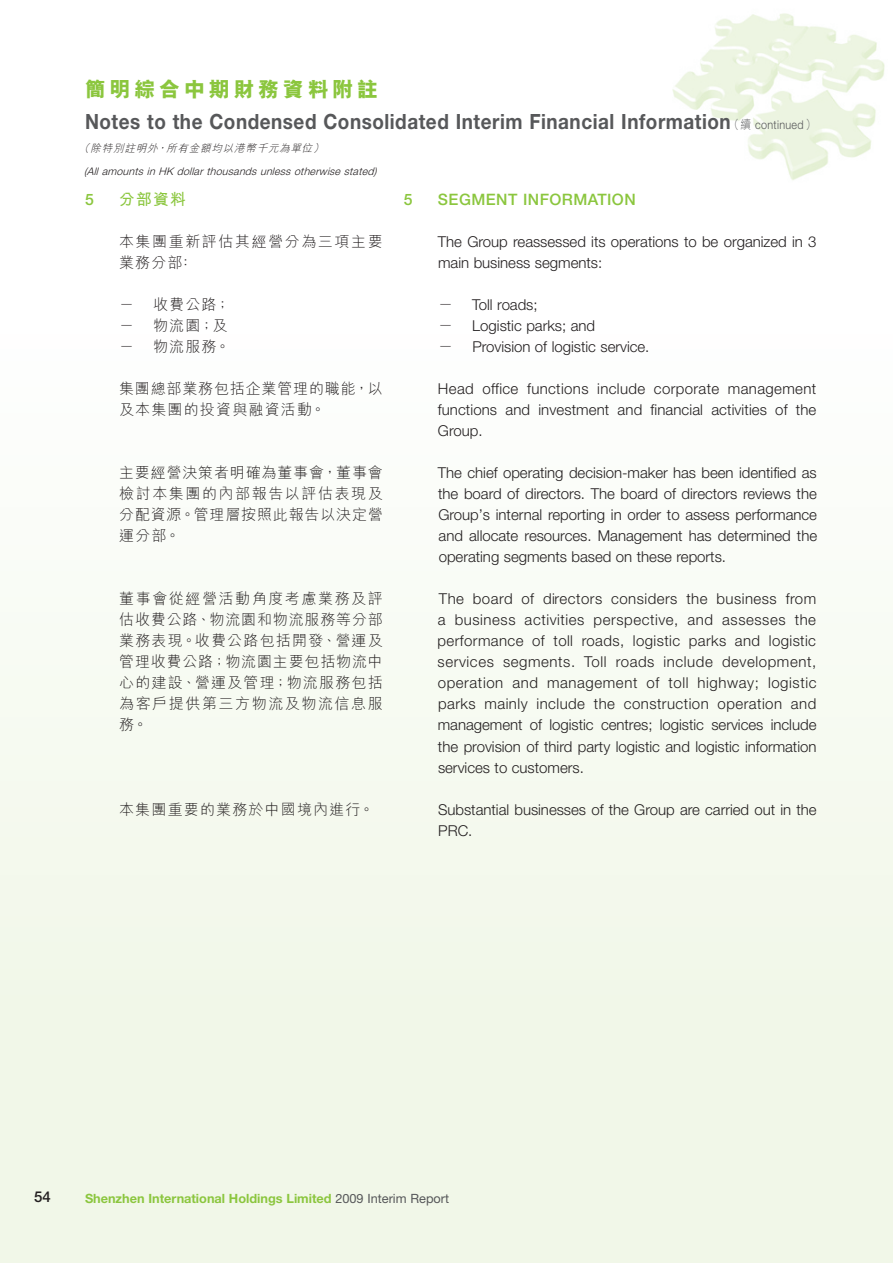
<style>
.page{position:relative;width:893px;height:1263px;background:#fff}
.page>*{position:absolute;margin:0;border:0;box-sizing:border-box;transform-origin:0 0}
.t1{font:700 21px "Helvetica Neue LT Std";letter-spacing:.03em;color:#57585a;scale:.9 1}
.t2{font:800 21px "M Hei HK";letter-spacing:.18em;color:#8bc63e}
.t3{font:500 15.75px "Helvetica Neue LT Std";letter-spacing:.03em;color:#8bc63e}
.t4{font:700 15.75px "M Hei HK";color:#8bc63e}
.t5{font:300 15px/21px "Helvetica Neue LT Std";color:#231f20;text-align:justify}
.t6{font:300 15px/21px "M Hei HK";letter-spacing:.08em;color:#231f20;text-align:justify}
.t7{font:300 15px/21px "M Hei HK";letter-spacing:.055em;color:#231f20}
.t8{font:300 15px/21px "M Hei HK";letter-spacing:.105em;color:#231f20}
.t9{font:500 15px "Helvetica Neue LT Std";color:#231f20}
.t10{font:700 12.75px "Helvetica Neue LT Std";color:#8bc63e}
.t11{font:italic 300 10.5px "Helvetica Neue LT Std";color:#231f20}
.t12{font:italic 300 10.5px "M Hei HK";color:#231f20}
.s1{font-family:"M Hei HK";font-weight:300;font-size:12px}
.s2{font-weight:300;font-size:12px}
.s3{font-weight:400;color:#57585a}
</style>
<div class="page">
<div style="left:0;top:319px;width:893px;height:944px;background:linear-gradient(to right,#f6faf0,#f6faf0)"></div>
<svg style="left:892px;top:319px;width:1px;height:944px"></svg>
<img style="left:672px;top:13px;width:213px;height:167px">
<h1 class="t2" style="left:85px;top:79px;width:295px">簡明綜合中期財務資料附註</h1>
<h1 class="t1" style="left:85px;top:108px;width:814px">Notes to the Condensed Consolidated Interim Financial Information<span class="s1">（續</span> <span class="s2">continued</span><span class="s1">）</span></h1>
<p class="t12" style="left:79px;top:143px;width:249px">（除特別註明外，所有金額均以港幣千元為單位）</p>
<p class="t11" style="left:84px;top:165px;width:294px">(All amounts in HK dollar thousands unless otherwise stated)</p>
<p class="t3" style="left:404px;top:190px;width:10px">5</p>
<p class="t3" style="left:438px;top:190px;width:199px">SEGMENT INFORMATION</p>
<p class="t5" style="left:438px;top:231px;width:380px">The Group reassessed its operations to be organized in 3 main business segments:</p>
<p class="t6" style="left:438px;top:294px;width:16px">－</p>
<p class="t5" style="left:472px;top:294px;width:67px">Toll roads;</p>
<p class="t6" style="left:438px;top:315px;width:16px">－</p>
<p class="t5" style="left:472px;top:315px;width:124px">Logistic parks; and</p>
<p class="t6" style="left:438px;top:336px;width:16px">－</p>
<p class="t5" style="left:472px;top:336px;width:179px">Provision of logistic service.</p>
<p class="t5" style="left:438px;top:378px;width:380px">Head office functions include corporate management functions and investment and financial activities of the Group.</p>
<p class="t5" style="left:438px;top:462px;width:381px">The chief operating decision-maker has been identified as the board of directors. The board of directors reviews the Group’s internal reporting in order to assess performance and allocate resources. Management has determined the operating segments based on these reports.</p>
<p class="t5" style="left:438px;top:588px;width:380px">The board of directors considers the business from a business activities perspective, and assesses the performance of toll roads, logistic parks and logistic services segments. Toll roads include development, operation and management of toll highway; logistic parks mainly include the construction operation and management of logistic centres; logistic services include the provision of third party logistic and logistic information services to customers.</p>
<p class="t5" style="left:438px;top:798px;width:380px">Substantial businesses of the Group are carried out in the<br>PRC.</p>
<p class="t3" style="left:85px;top:190px;width:10px">5</p>
<p class="t4" style="left:119px;top:188px;width:68px">分部資料</p>
<p class="t8" style="left:119px;top:231px;width:265px">本集團重新評估其經營分為三項主要業務分部﹕</p>
<p class="t6" style="left:119px;top:294px;width:16px">－</p>
<p class="t6" style="left:153px;top:294px;width:79px">收費公路；</p>
<p class="t6" style="left:119px;top:315px;width:16px">－</p>
<p class="t6" style="left:153px;top:315px;width:76px">物流園；及</p>
<p class="t6" style="left:119px;top:336px;width:16px">－</p>
<p class="t6" style="left:153px;top:336px;width:79px">物流服務。</p>
<p class="t7" style="left:119px;top:378px;width:265px">集團總部業務包括企業管理的職能，以及本集團的投資與融資活動。</p>
<p class="t6" style="left:119px;top:462px;width:265px">主要經營決策者明確為董事會，董事會檢討本集團的內部報告以評估表現及分配資源。管理層按照此報告以決定營運分部。</p>
<p class="t6" style="left:119px;top:588px;width:265px">董事會從經營活動角度考慮業務及評估收費公路、物流園和物流服務等分部業務表現。收費公路包括開發、營運及管理收費公路；物流園主要包括物流中心的建設、營運及管理；物流服務包括為客戶提供第三方物流及物流信息服務。</p>
<p class="t6" style="left:119px;top:798px;width:256px">本集團重要的業務於中國境內進行。</p>
<p class="t9" style="left:34px;top:1188px;width:18px">54</p>
<p class="t10" style="left:85px;top:1190px;width:366px">Shenzhen International Holdings Limited <span class="s3">2009 Interim Report</span></p>
</div>
